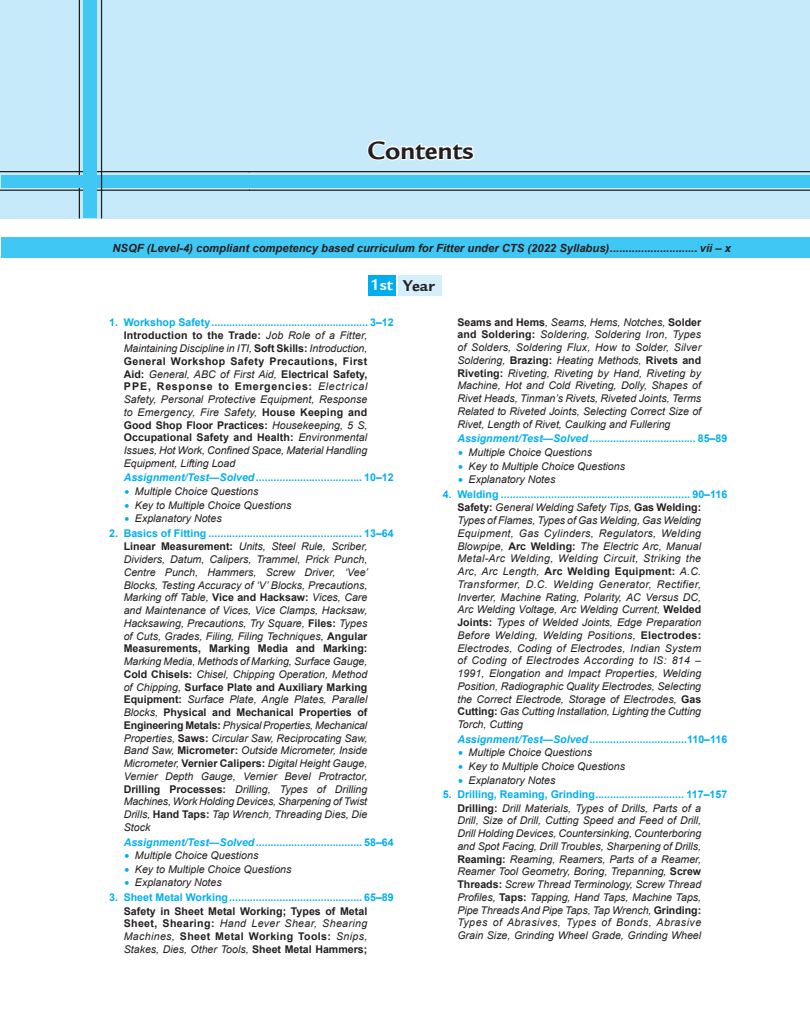
<style>
.page{position:relative;width:810px;height:1035px;background:#fff}
.page>*{position:absolute;margin:0;border:0;box-sizing:border-box;transform-origin:0 0}
.chapter_name{font:700 27.5px "Legacy Sans";color:#231f20}
.t1{font:700 16.88px "Legacy Sans";color:#231f20}
.Body_text{font:italic 700 11.25px "Arial";color:#231f20}
._2COLCONT{font:italic 10.62px/12.8px "Arial";color:#231f20;text-align:justify}
._2COLCONT_HEAD1{font:700 10.62px "Arial";color:#00aeef}
._2COLCONT-2{font:700 10.62px/12.8px "Arial";letter-spacing:.005em;color:#231f20;text-align:justify}
.s1{color:#fff}
.s2{font-weight:700;font-style:normal}
.s3{font-style:italic}
.s4{color:#00aeef}
.s5{font-weight:400;font-style:italic}
</style>
<div class="page">
<div style="left:1px;top:238px;width:809px;height:20px;background:#40c7f4"></div>
<div style="left:368px;top:275px;width:28px;height:21px;background:#00aeef"></div>
<div style="left:398px;top:275px;width:44px;height:21px;background:#d4effb"></div>
<div style="left:0;top:0;width:810px;height:218px;background:#c6eafa"></div>
<hr style="left:79px;top:0;width:1px;height:218px;background:#231f20">
<hr style="left:0;top:171px;width:250px;height:1px;background:#231f20">
<hr style="left:248px;top:171px;width:562px;height:1px;background:#231f20">
<hr style="left:0;top:190px;width:250px;height:1px;background:#231f20">
<hr style="left:249px;top:190px;width:561px;height:1px;background:#231f20">
<div style="left:1px;top:175px;width:809px;height:12px;background:#40c7f4"></div>
<div style="left:83px;top:0;width:14px;height:218px;background:#40c7f4"></div>
<svg style="left:365px;top:140px;width:111px;height:51px"></svg>
<hr style="left:101px;top:0;width:1px;height:218px;background:#231f20">
<p class="chapter_name" style="left:367px;top:134px;width:108px">Contents</p>
<p class="Body_text" style="left:112px;top:241px;width:620px">NSQF (Level-4) compliant competency based curriculum for Fitter under CTS (2022 Syllabus)............................ vii – x</p>
<p class="t1" style="left:370px;top:276px;width:66px"><span class="s1">1st</span> Year</p>
<p class="_2COLCONT_HEAD1" style="left:109px;top:315px;width:286px">1. Workshop Safety..................................................... 3–12</p>
<p class="_2COLCONT" style="left:124px;top:329px;width:245px"><span class="s2">Introduction to the Trade:</span> Job Role of a Fitter, Maintaining Discipline in ITI, <span class="s2">Soft Skills:</span> Introduction, <span class="s2">General Workshop Safety Precautions, First Aid:</span> General, ABC of First Aid, <span class="s2">Electrical Safety, PPE, Response to Emergencies:</span> Electrical Safety, Personal Protective Equipment, Response to Emergency, Fire Safety, <span class="s2">House Keeping and Good Shop Floor Practices:</span> Housekeeping, 5 S, <span class="s2">Occupational Safety and Health:</span> Environmental Issues, Hot Work, Confined Space, Material Handling Equipment, Lifting Load</p>
<p class="_2COLCONT_HEAD1" style="left:124px;top:470px;width:271px"><span class="s3">Assignment/Test—Solved</span>.................................... 10–12</p>
<p class="_2COLCONT" style="left:124px;top:485px;width:135px"><span class="s4">•</span> Multiple Choice Questions</p>
<p class="_2COLCONT" style="left:124px;top:499px;width:168px"><span class="s4">•</span> Key to Multiple Choice Questions</p>
<p class="_2COLCONT" style="left:124px;top:512px;width:99px"><span class="s4">•</span> Explanatory Notes</p>
<p class="_2COLCONT_HEAD1" style="left:109px;top:526px;width:286px">2. Basics of Fitting .................................................... 13–64</p>
<p class="_2COLCONT" style="left:124px;top:541px;width:246px"><span class="s2">Linear Measurement:</span> Units, Steel Rule, Scriber, Dividers, Datum, Calipers, Trammel, Prick Punch, Centre Punch, Hammers, Screw Driver, ‘Vee’ Blocks, Testing Accuracy of ‘V’ Blocks, Precautions, Marking off Table, <span class="s2">Vice and Hacksaw:</span> Vices, Care and Maintenance of Vices, Vice Clamps, Hacksaw, Hacksawing, Precautions, Try Square, <span class="s2">Files:</span> Types of Cuts, Grades, Filing, Filing Techniques, <span class="s2">Angular Measurements, Marking Media and Marking:<br></span>Marking Media, Methods of Marking, Surface Gauge, <span class="s2">Cold Chisels:</span> Chisel, Chipping Operation, Method of Chipping, <span class="s2">Surface Plate and Auxiliary Marking Equipment:</span> Surface Plate, Angle Plates, Parallel Blocks, <span class="s2">Physical and Mechanical Properties of Engineering Metals:</span> Physical Properties, Mechanical Properties, <span class="s2">Saws:</span> Circular Saw, Reciprocating Saw, Band Saw, <span class="s2">Micrometer:</span> Outside Micrometer, Inside Micrometer, <span class="s2">Vernier Calipers:</span> Digital Height Gauge, Vernier Depth Gauge, Vernier Bevel Protractor, <span class="s2">Drilling Processes:</span> Drilling, Types of Drilling Machines, Work Holding Devices, Sharpening of Twist Drills, <span class="s2">Hand Taps:</span> Tap Wrench, Threading Dies, Die Stock</p>
<p class="_2COLCONT_HEAD1" style="left:124px;top:834px;width:271px"><span class="s3">Assignment/Test—Solved</span>.................................... 58–64</p>
<p class="_2COLCONT" style="left:124px;top:849px;width:135px"><span class="s4">•</span> Multiple Choice Questions</p>
<p class="_2COLCONT" style="left:124px;top:863px;width:168px"><span class="s4">•</span> Key to Multiple Choice Questions</p>
<p class="_2COLCONT" style="left:124px;top:876px;width:99px"><span class="s4">•</span> Explanatory Notes</p>
<p class="_2COLCONT_HEAD1" style="left:109px;top:890px;width:286px">3. Sheet Metal Working............................................. 65–89</p>
<p class="_2COLCONT-2" style="left:124px;top:905px;width:245px">Safety in Sheet Metal Working; Types of Metal Sheet, Shearing: <span class="s5">Hand Lever Shear, Shearing Machines,</span> Sheet Metal Working Tools: <span class="s5">Snips, Stakes, Dies, Other Tools,</span> Sheet Metal Hammers;</p>
<p class="_2COLCONT" style="left:457px;top:316px;width:245px"><span class="s2">Seams and Hems</span>, Seams, Hems, Notches, <span class="s2">Solder and Soldering:</span> Soldering, Soldering Iron, Types of Solders, Soldering Flux, How to Solder, Silver Soldering, <span class="s2">Brazing:</span> Heating Methods, <span class="s2">Rivets and Riveting:</span> Riveting, Riveting by Hand, Riveting by Machine, Hot and Cold Riveting, Dolly, Shapes of Rivet Heads, Tinman’s Rivets, Riveted Joints, Terms Related to Riveted Joints, Selecting Correct Size of Rivet, Length of Rivet, Caulking and Fullering</p>
<p class="_2COLCONT_HEAD1" style="left:457px;top:431px;width:271px"><span class="s3">Assignment/Test—Solved</span>.................................... 85–89</p>
<p class="_2COLCONT" style="left:458px;top:446px;width:135px"><span class="s4">•</span> Multiple Choice Questions</p>
<p class="_2COLCONT" style="left:458px;top:460px;width:168px"><span class="s4">•</span> Key to Multiple Choice Questions</p>
<p class="_2COLCONT" style="left:458px;top:473px;width:99px"><span class="s4">•</span> Explanatory Notes</p>
<p class="_2COLCONT_HEAD1" style="left:443px;top:487px;width:286px">4. Welding ................................................................ 90–116</p>
<p class="_2COLCONT" style="left:457px;top:501px;width:245px"><span class="s2">Safety:</span> General Welding Safety Tips, <span class="s2">Gas Welding:<br></span>Types of Flames, Types of Gas Welding, Gas Welding Equipment, Gas Cylinders, Regulators, Welding Blowpipe, <span class="s2">Arc Welding:</span> The Electric Arc, Manual Metal-Arc Welding, Welding Circuit, Striking the Arc, Arc Length, <span class="s2">Arc Welding Equipment:</span> A.C.<br>Transformer, D.C. Welding Generator, Rectifier, Inverter, Machine Rating, Polarity, AC Versus DC, Arc Welding Voltage, Arc Welding Current, <span class="s2">Welded Joints:</span> Types of Welded Joints, Edge Preparation Before Welding, Welding Positions, <span class="s2">Electrodes:<br></span>Electrodes, Coding of Electrodes, Indian System of Coding of Electrodes According to IS: 814 – 1991, Elongation and Impact Properties, Welding Position, Radiographic Quality Electrodes, Selecting the Correct Electrode, Storage of Electrodes, <span class="s2">Gas Cutting:</span> Gas Cutting Installation, Lighting the Cutting Torch, Cutting</p>
<p class="_2COLCONT_HEAD1" style="left:457px;top:731px;width:271px"><span class="s3">Assignment/Test—Solved</span>.................................110–116</p>
<p class="_2COLCONT" style="left:458px;top:746px;width:135px"><span class="s4">•</span> Multiple Choice Questions</p>
<p class="_2COLCONT" style="left:458px;top:760px;width:168px"><span class="s4">•</span> Key to Multiple Choice Questions</p>
<p class="_2COLCONT" style="left:458px;top:774px;width:99px"><span class="s4">•</span> Explanatory Notes</p>
<p class="_2COLCONT_HEAD1" style="left:443px;top:787px;width:286px">5. Drilling, Reaming, Grinding.............................. 117–157</p>
<p class="_2COLCONT" style="left:457px;top:802px;width:245px"><span class="s2">Drilling:</span> Drill Materials, Types of Drills, Parts of a Drill, Size of Drill, Cutting Speed and Feed of Drill, Drill Holding Devices, Countersinking, Counterboring and Spot Facing, Drill Troubles, Sharpening of Drills, <span class="s2">Reaming:</span> Reaming, Reamers, Parts of a Reamer, Reamer Tool Geometry, Boring, Trepanning, <span class="s2">Screw Threads:</span> Screw Thread Terminology, Screw Thread Profiles, <span class="s2">Taps:</span> Tapping, Hand Taps, Machine Taps, Pipe Threads And Pipe Taps, Tap Wrench, <span class="s2">Grinding:<br></span>Types of Abrasives, Types of Bonds, Abrasive Grain Size, Grinding Wheel Grade, Grinding Wheel</p>
</div>
